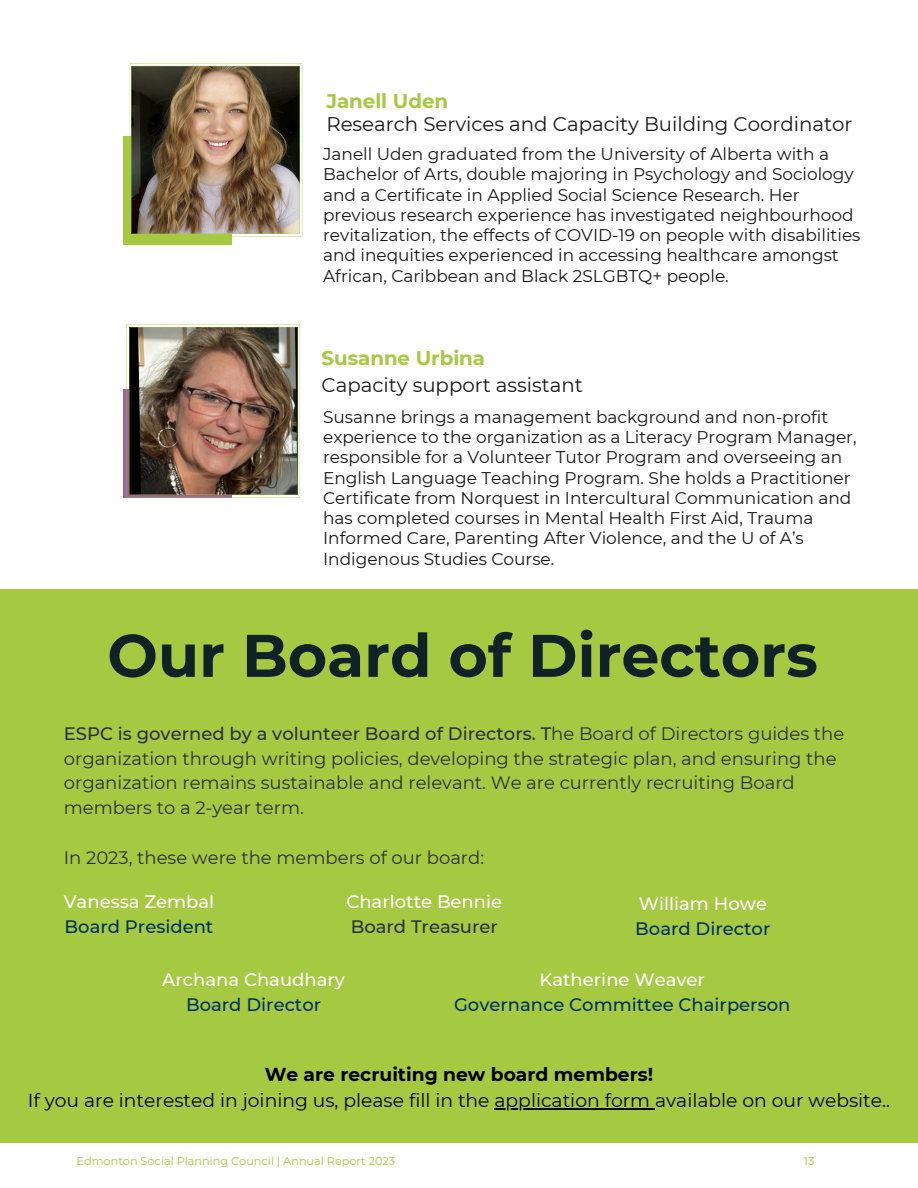
<style>
.page{position:relative;width:918px;height:1188px;background:#fff}
.page>*{position:absolute;margin:0;border:0;box-sizing:border-box;transform-origin:0 0}
.t1{font:700 60px "Montserrat";color:#102226}
.t2{font:19.8px "Montserrat";color:#191717}
.t3{font:700 19.8px "Montserrat";color:#a6c942}
.t4{font:18.75px/25.8px "Montserrat";color:#000;text-align:center}
.t5{font:18px/24.8px "Montserrat";color:#2b303a}
.t6{font:500 18px/24.8px "Montserrat";color:#003060}
.t7{font:500 18px/24.8px "Montserrat";color:#fff}
.t8{font:16.95px/20.2px "Montserrat";color:#191717}
.t9{font:11.25px "Montserrat";color:#a6c942}
.t10{font:11.25px "Gotham";color:#a6c942}
.s1{font-weight:500}
.s2{color:#fff}
.s3{color:#2b303a}
.s4{color:#003060}
.s5{font-weight:700}
</style>
<div class="page">
<div style="left:123px;top:136px;width:109px;height:109px;background:#a6c942"></div>
<div style="left:123px;top:389px;width:109px;height:109px;background:linear-gradient(to bottom,#9e6592,#9e6592)"></div>
<img style="left:129px;top:63px;width:173px;height:174px">
<img style="left:127px;top:324px;width:173px;height:174px">
<div style="left:0;top:589px;width:918px;height:554px;background:#a6c942"></div>
<hr style="left:495px;top:1108px;width:160px;height:1px;background:#000">
<h4 class="t3" style="left:326px;top:88px;width:123px">Janell Uden</h4>
<h3 class="t2" style="left:326px;top:112px;width:528px">Research Services and Capacity Building Coordinator</h3>
<h2 class="t8" style="left:323px;top:144px;width:539px">Janell Uden graduated from the University of Alberta with a Bachelor of Arts, double majoring in Psychology and Sociology and a Certificate in Applied Social Science Research. Her previous research experience has investigated neighbourhood revitalization, the effects of COVID-19 on people with disabilities and inequities experienced in accessing healthcare amongst African, Caribbean and Black 2SLGBTQ+ people.</h2>
<h4 class="t3" style="left:322px;top:346px;width:165px">Susanne Urbina</h4>
<h2 class="t2" style="left:322px;top:373px;width:263px">Capacity support assistant</h2>
<h3 class="t8" style="left:323px;top:407px;width:535px">Susanne brings a management background and non-profit experience to the organization as a Literacy Program Manager, responsible for a Volunteer Tutor Program and overseeing an English Language Teaching Program. She holds a Practitioner Certificate from Norquest in Intercultural Communication and has completed courses in Mental Health First Aid, Trauma Informed Care, Parenting After Violence, and the U of A’s Indigenous Studies Course.</h3>
<h1 class="t1" style="left:107px;top:619px;width:712px">Our Board of Directors</h1>
<h2 class="t5" style="left:64px;top:721px;width:782px"><span class="s1">ESPC is governed by a volunteer Board of Directors. T</span>he Board of Directors guides the organization through writing policies, developing the strategic plan, and ensuring the organization remains sustainable and relevant. We are currently recruiting Board members to a 2-year term.</h2>
<h2 class="t5" style="left:64px;top:845px;width:422px">In 2023, these were the members of our board:</h2>
<h3 class="t6" style="left:64px;top:890px;width:152px"><span class="s2">Vanessa Zembal<br></span>Board President</h3>
<h2 class="t7" style="left:346px;top:890px;width:157px">Charlotte Bennie<br><span class="s3">Board Treasurer</span></h2>
<h2 class="t6" style="left:635px;top:891px;width:137px"><span class="s2">William Howe<br></span>Board Director</h2>
<h2 class="t7" style="left:162px;top:967px;width:184px;text-align:center">Archana Chaudhary<br><span class="s4">Board Director</span></h2>
<h3 class="t6" style="left:454px;top:967px;width:338px;text-align:center"><span class="s2">Katherine Weaver<br></span>Governance Committee Chairperson</h3>
<h3 class="t4" style="left:28px;top:1062px;width:864px"><span class="s5">We are recruiting new board members!<br></span>If you are interested in joining us, please fill in the application form available on our website..</h3>
<p class="t9" style="left:76px;top:1154px;width:320px">Edmonton Social Planning Council | Annual Report 2023</p>
<p class="t10" style="left:804px;top:1156px;width:12px">13</p>
</div>
